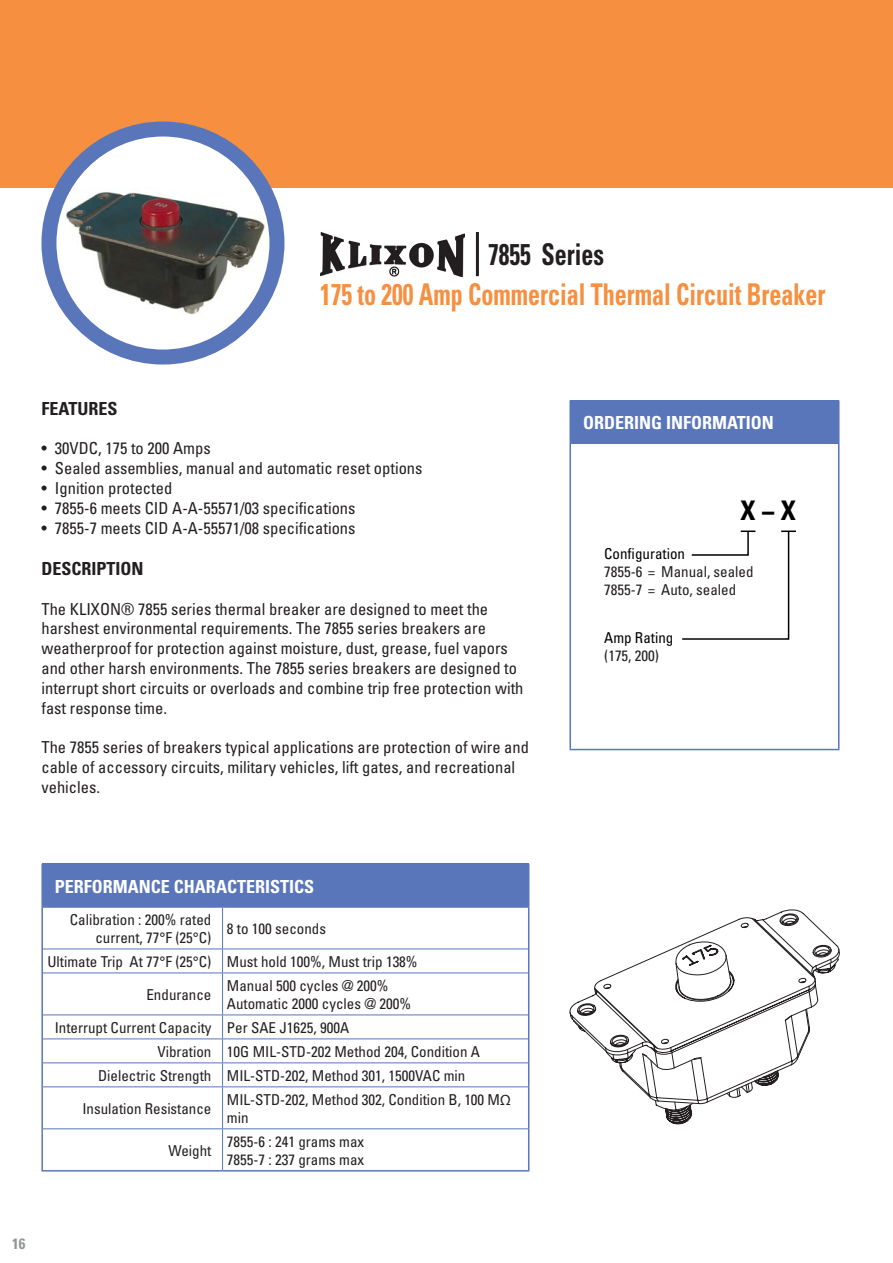
<style>
.page{position:relative;width:893px;height:1263px;background:#fff}
.page>*{position:absolute;margin:0;border:0;box-sizing:border-box;transform-origin:0 0}
.t1{font:700 condensed 30px "Univers";color:#f68f40;scale:.8 1}
.t2{font:700 condensed 30px "Univers";color:#231f20;scale:.8 1}
.t3{font:700 condensed 27px "Univers";color:#000}
.t4{font:700 condensed 18px "Univers";color:#fff}
.t5{font:700 condensed 18px "Univers";color:#231f20}
.t6{font:condensed 16.5px/19.8px "Univers";color:#231f20}
.t7{font:condensed 15px/18px "Univers";color:#231f20}
.t8{font:condensed 15px "Univers";color:#000}
.t9{font:700 condensed 15px "Univers";color:#939598}
.s1{font-family:"Myriad Pro";font-stretch:normal}
</style>
<div class="page">
<div style="left:570px;top:400px;width:269px;height:44px;background:#5976ba"></div>
<hr style="left:569px;top:400px;width:2px;height:44px;background:#5976ba">
<hr style="left:569px;top:444px;width:2px;height:305px;background:#5976ba">
<hr style="left:838px;top:444px;width:1px;height:305px;background:#5976ba">
<hr style="left:569px;top:749px;width:270px;height:1px;background:#5976ba">
<div style="left:0;top:0;width:893px;height:188px;background:#f68f40"></div>
<hr style="left:476px;top:232px;width:3px;height:44px;background:#231f20">
<img style="left:49px;top:131px;width:228px;height:226px">
<div style="left:41px;top:122px;width:243px;height:243px;border:15px solid #5976ba;border-radius:50%"></div>
<img style="left:320px;top:233px;width:145px;height:43px">
<svg style="left:682px;top:530px;width:114px;height:110px"></svg>
<svg style="left:569px;top:909px;width:271px;height:216px"></svg>
<div style="left:42px;top:864px;width:487px;height:43px;background:#5976ba"></div>
<hr style="left:41px;top:864px;width:2px;height:42px;background:#5976ba">
<hr style="left:43px;top:1014px;width:180px;height:1px;background:#5976ba">
<hr style="left:223px;top:1014px;width:305px;height:1px;background:#5976ba">
<hr style="left:43px;top:1038px;width:180px;height:1px;background:#5976ba">
<hr style="left:223px;top:1038px;width:305px;height:1px;background:#5976ba">
<hr style="left:43px;top:1062px;width:180px;height:1px;background:#5976ba">
<hr style="left:223px;top:1062px;width:305px;height:1px;background:#5976ba">
<hr style="left:43px;top:1086px;width:180px;height:1px;background:#5976ba">
<hr style="left:223px;top:1086px;width:305px;height:1px;background:#5976ba">
<hr style="left:222px;top:908px;width:1px;height:40px;background:#5976ba">
<svg style="left:222px;top:949px;width:1px;height:23px"></svg>
<hr style="left:222px;top:973px;width:1px;height:41px;background:#5976ba">
<svg style="left:222px;top:1015px;width:1px;height:71px"></svg>
<hr style="left:222px;top:1087px;width:1px;height:41px;background:#5976ba">
<hr style="left:222px;top:1129px;width:1px;height:41px;background:#5976ba">
<hr style="left:43px;top:1128px;width:180px;height:1px;background:#5976ba">
<hr style="left:223px;top:1128px;width:305px;height:1px;background:#5976ba">
<hr style="left:41px;top:906px;width:182px;height:2px;background:#5976ba">
<hr style="left:41px;top:908px;width:2px;height:41px;background:#5976ba">
<hr style="left:223px;top:906px;width:306px;height:2px;background:#5976ba">
<hr style="left:528px;top:908px;width:1px;height:41px;background:#5976ba">
<hr style="left:41px;top:949px;width:2px;height:24px;background:#5976ba">
<svg style="left:528px;top:949px;width:1px;height:24px"></svg>
<hr style="left:41px;top:973px;width:2px;height:42px;background:#5976ba">
<hr style="left:528px;top:973px;width:1px;height:42px;background:#5976ba">
<hr style="left:41px;top:1015px;width:2px;height:24px;background:#5976ba">
<hr style="left:41px;top:1039px;width:2px;height:24px;background:#5976ba">
<hr style="left:41px;top:1063px;width:2px;height:24px;background:#5976ba">
<svg style="left:528px;top:1015px;width:1px;height:72px"></svg>
<hr style="left:41px;top:1087px;width:2px;height:42px;background:#5976ba">
<hr style="left:528px;top:1087px;width:1px;height:42px;background:#5976ba">
<hr style="left:43px;top:948px;width:180px;height:1px;background:#5976ba">
<hr style="left:223px;top:948px;width:305px;height:1px;background:#5976ba">
<hr style="left:43px;top:972px;width:180px;height:1px;background:#5976ba">
<hr style="left:223px;top:972px;width:305px;height:1px;background:#5976ba">
<hr style="left:41px;top:1129px;width:2px;height:41px;background:#5976ba">
<hr style="left:528px;top:1129px;width:1px;height:41px;background:#5976ba">
<hr style="left:41px;top:1170px;width:182px;height:1px;background:#5976ba">
<hr style="left:223px;top:1170px;width:306px;height:1px;background:#5976ba">
<h1 class="t2" style="left:488px;top:236px;width:146px">7855 Series</h1>
<h1 class="t1" style="left:320px;top:275px;width:633px">175 to 200 Amp Commercial Thermal Circuit Breaker</h1>
<p class="t5" style="left:41px;top:397px;width:19px">Features</p>
<p class="t6" style="left:41px;top:438px;width:171px">• 30VDC, 175 to 200 Amps</p>
<p class="t6" style="left:41px;top:458px;width:383px">• Sealed assemblies, manual and automatic reset options</p>
<p class="t6" style="left:41px;top:478px;width:132px">• Ignition protected</p>
<p class="t6" style="left:41px;top:498px;width:316px">• 7855-6 meets CID A-A-55571/03 specifications</p>
<p class="t6" style="left:41px;top:518px;width:316px">• 7855-7 meets CID A-A-55571/08 specifications</p>
<p class="t5" style="left:41px;top:557px;width:21px">Description</p>
<p class="t6" style="left:41px;top:599px;width:484px">The KLIXON® 7855 series thermal breaker are designed to meet the harshest environmental requirements. The 7855 series breakers are weatherproof for protection against moisture, dust, grease, fuel vapors and other harsh environments. The 7855 series breakers are designed to interrupt short circuits or overloads and combine trip free protection with fast response time.</p>
<p class="t6" style="left:41px;top:737px;width:489px">The 7855 series of breakers typical applications are protection of wire and cable of accessory circuits, military vehicles, lift gates, and recreational vehicles.</p>
<p class="t4" style="left:55px;top:875px;width:261px">PERFORMANCE CHARACTERISTICS</p>
<p class="t7" style="left:70px;top:910px;width:143px;text-align:right">Calibration : 200% rated current, 77°F (25°C)</p>
<p class="t7" style="left:227px;top:919px;width:101px">8 to 100 seconds</p>
<p class="t7" style="left:47px;top:952px;width:372px">Ultimate Trip At 77°F (25°C) Must hold 100%, Must trip 138%</p>
<p class="t7" style="left:146px;top:985px;width:66px">Endurance</p>
<p class="t7" style="left:227px;top:976px;width:186px">Manual 500 cycles @ 200%<br>Automatic 2000 cycles @ 200%</p>
<p class="t7" style="left:55px;top:1018px;width:296px">Interrupt Current Capacity Per SAE J1625, 900A</p>
<p class="t7" style="left:158px;top:1042px;width:324px">Vibration 10G MIL-STD-202 Method 204, Condition A</p>
<p class="t7" style="left:98px;top:1066px;width:369px">Dielectric Strength MIL-STD-202, Method 301, 1500VAC min</p>
<p class="t7" style="left:82px;top:1099px;width:131px">Insulation Resistance</p>
<p class="t7" style="left:227px;top:1090px;width:285px">MIL-STD-202, Method 302, Condition B, 100 M<span class="s1">Ω </span>min</p>
<p class="t7" style="left:169px;top:1141px;width:44px">Weight</p>
<p class="t7" style="left:227px;top:1132px;width:139px">7855-6 : 241 grams max<br>7855-7 : 237 grams max</p>
<p class="t9" style="left:12px;top:1234px;width:15px">16</p>
<p class="t4" style="left:583px;top:412px;width:192px">ORDERING INFORMATION</p>
<h2 class="t3" style="left:740px;top:494px;width:57px">X − X</h2>
<p class="t8" style="left:604px;top:545px;width:82px">Configuration</p>
<p class="t7" style="left:604px;top:563px;width:151px">7855-6 = Manual, sealed<br>7855-7 = Auto, sealed</p>
<p class="t8" style="left:604px;top:629px;width:71px">Amp Rating</p>
<p class="t7" style="left:604px;top:647px;width:56px">(175, 200)</p>
</div>
